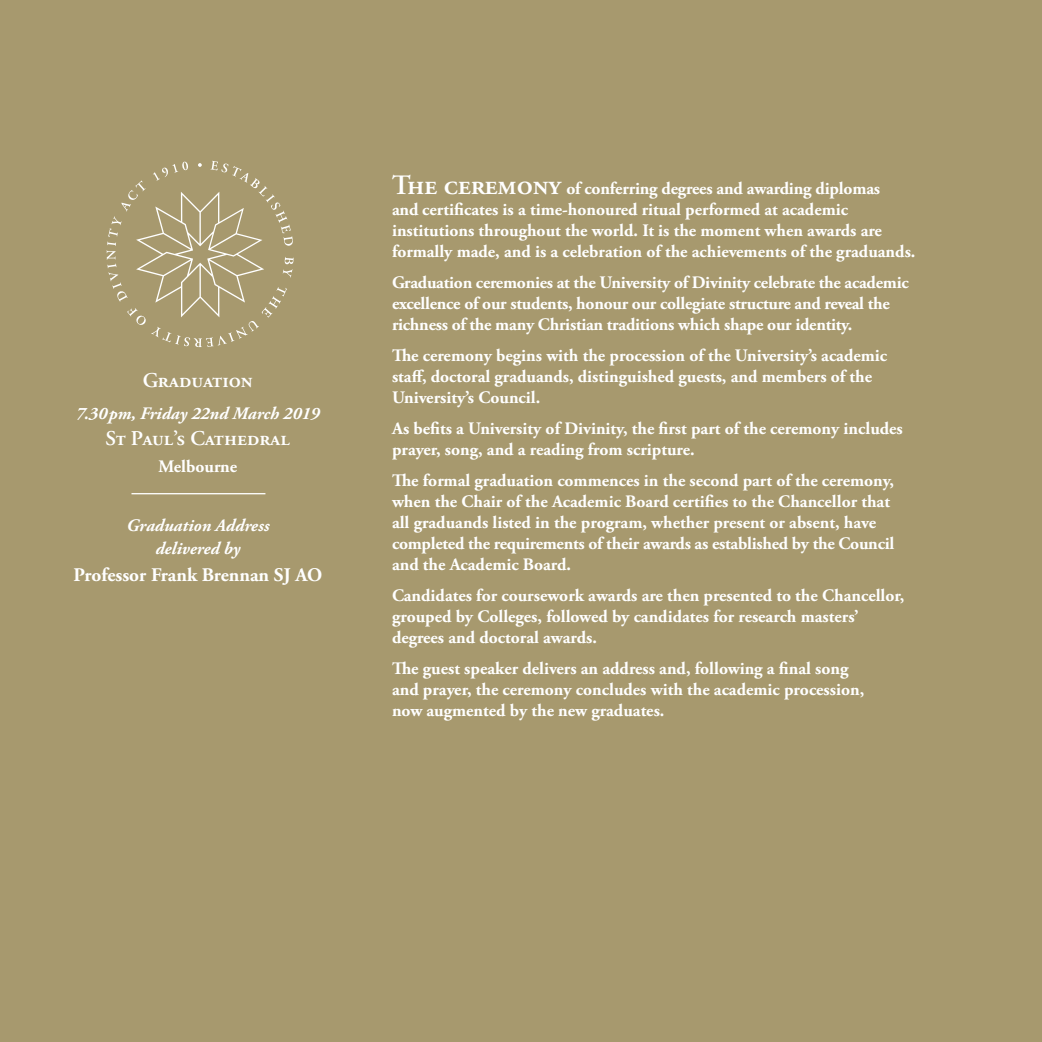
<style>
.page{position:relative;width:1042px;height:1042px;background:#a7996e}
.page>*{position:absolute;margin:0;border:0;box-sizing:border-box;transform-origin:0 0}
.t1{font:600 21px "Adobe Garamond Pro";color:#fff}
.t2{font:700 19.25px "Adobe Garamond Pro";color:#fff}
.t3{font:700 17.5px/21px "Adobe Garamond Pro";color:#fff}
.t4{font:italic 700 17.5px/22.8px "Adobe Garamond Pro";color:#fff;text-align:center}
.s1{font-weight:600;font-size:28px}
</style>
<div class="page">
<hr style="left:131px;top:493px;width:134px;height:1px;background:#fff">
<svg style="left:107px;top:161px;width:187px;height:186px"></svg>
<p class="t1" style="left:143px;top:368px;width:111px">Graduation</p>
<p class="t4" style="left:76px;top:402px;width:245px">7.30pm, Friday 22nd March 2019</p>
<p class="t1" style="left:106px;top:426px;width:186px">St Paul’s Cathedral</p>
<p class="t3" style="left:158px;top:456px;width:80px">Melbourne</p>
<p class="t4" style="left:126px;top:515px;width:144px">Graduation Address delivered by</p>
<p class="t2" style="left:73px;top:563px;width:250px">Professor Frank Brennan SJ AO</p>
<p class="t3" style="left:392px;top:178px;width:525px"><span class="s1">The ceremony</span> of conferring degrees and awarding diplomas<br>and certificates is a time-honoured ritual performed at academic institutions throughout the world. It is the moment when awards are formally made, and is a celebration of the achievements of the graduands.</p>
<p class="t3" style="left:392px;top:272px;width:518px">Graduation ceremonies at the University of Divinity celebrate the academic excellence of our students, honour our collegiate structure and reveal the richness of the many Christian traditions which shape our identity.</p>
<p class="t3" style="left:392px;top:345px;width:497px">The ceremony begins with the procession of the University’s academic staff, doctoral graduands, distinguished guests, and members of the<br>University’s Council.</p>
<p class="t3" style="left:392px;top:418px;width:512px">As befits a University of Divinity, the first part of the ceremony includes prayer, song, and a reading from scripture.</p>
<p class="t3" style="left:392px;top:470px;width:504px">The formal graduation commences in the second part of the ceremony, when the Chair of the Academic Board certifies to the Chancellor that all graduands listed in the program, whether present or absent, have completed the requirements of their awards as established by the Council and the Academic Board.</p>
<p class="t3" style="left:392px;top:585px;width:514px">Candidates for coursework awards are then presented to the Chancellor, grouped by Colleges, followed by candidates for research masters’ degrees and doctoral awards.</p>
<p class="t3" style="left:392px;top:658px;width:474px">The guest speaker delivers an address and, following a final song and prayer, the ceremony concludes with the academic procession, now augmented by the new graduates.</p>
</div>
